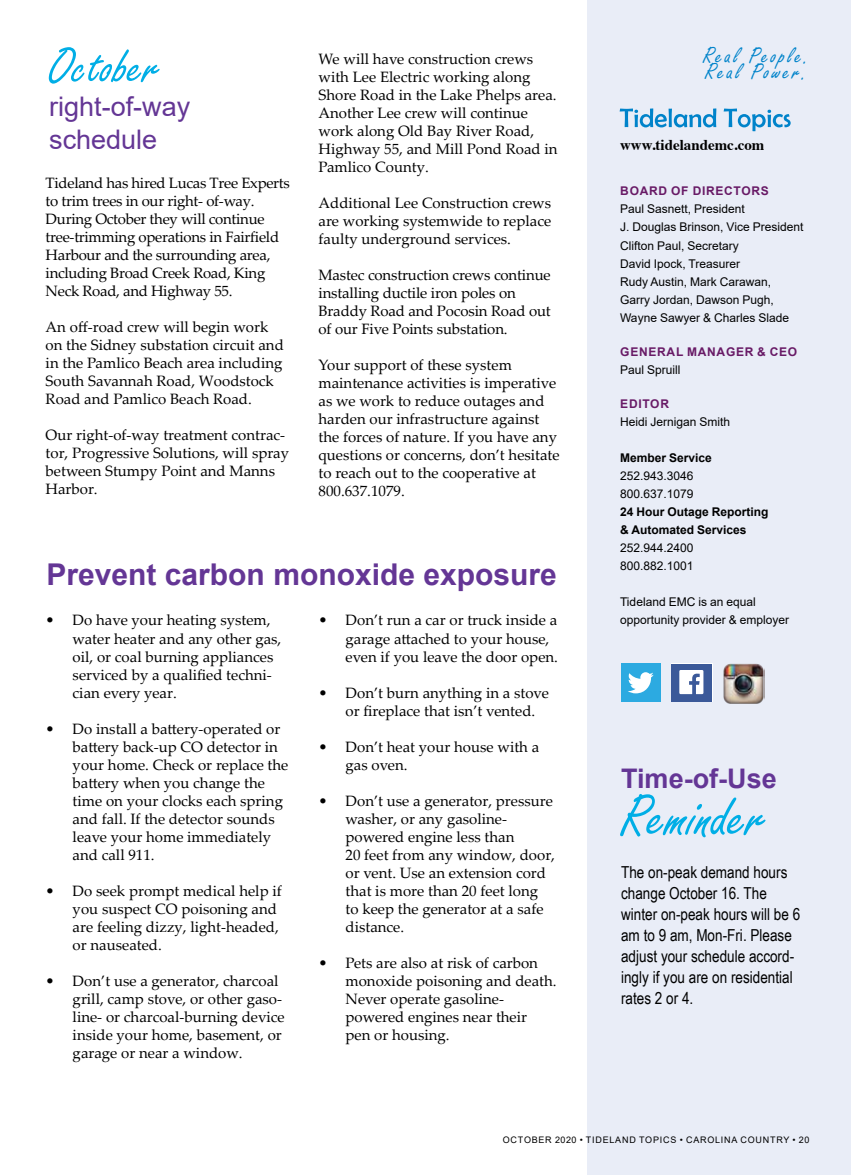
<style>
.page{position:relative;width:851px;height:1175px;background:#fff}
.page>*{position:absolute;margin:0;border:0;box-sizing:border-box;transform-origin:0 0}
.t1{font:63px "Freestyle Script";color:#00aee6}
.t2{font:54px "Freestyle Script";color:#00aee6}
.t3{font:700 30px "Arial";color:#643695}
.t4{font:27px/33px "Arial";color:#643695}
.t5{font:700 27px "Arial";color:#643695}
.t6{font:24px "Freestyle Script";letter-spacing:.1em;color:#0083ca}
.t7{font:16.5px/21px "Arial Narrow";color:#000}
.t8{font:15px/18px "Palatino Linotype";color:#000}
.t9{font:15px/18px "Palatino Linotype";letter-spacing:-.02em;color:#000}
.t10{font:700 15px "Times";color:#000}
.t11{font:12px/18px "Arial";color:#000}
.t12{font:700 12px/18px "Arial";color:#000}
.t13{font:700 12px "Arial";letter-spacing:.06em;color:#681a66}
.t14{font:9px "Arial";letter-spacing:.085em;color:#000}
</style>
<div class="page">
<div style="left:587px;top:0;width:263px;height:1174px;background:#e9edf7"></div>
<svg style="left:619px;top:108px;width:171px;height:23px"></svg>
<img style="left:723px;top:663px;width:41px;height:41px">
<div style="left:621px;top:663px;width:39px;height:39px;background:#2caae1"></div>
<svg style="left:628px;top:672px;width:25px;height:21px"></svg>
<div style="left:671px;top:663px;width:41px;height:39px;background:#3b5999"></div>
<svg style="left:679px;top:670px;width:24px;height:24px"></svg>
<h2 class="t2" style="left:49px;top:37px;width:112px">October</h2>
<h3 class="t4" style="left:49px;top:90px;width:143px">right-of-way schedule</h3>
<p class="t9" style="left:46px;top:173px;width:246px">Tideland has hired Lucas Tree Experts to trim trees in our right- of-way.<br>During October they will continue tree-trimming operations in Fairfield Harbour and the surrounding area, including Broad Creek Road, King Neck Road, and Highway 55.</p>
<p class="t8" style="left:46px;top:317px;width:240px">An off-road crew will begin work on the Sidney substation circuit and in the Pamlico Beach area including<br>South Savannah Road, Woodstock<br>Road and Pamlico Beach Road.</p>
<p class="t8" style="left:46px;top:425px;width:245px">Our right-of-way treatment contrac&shy;tor, Progressive Solutions, will spray between Stumpy Point and Manns<br>Harbor.</p>
<p class="t8" style="left:318px;top:49px;width:240px">We will have construction crews with Lee Electric working along<br>Shore Road in the Lake Phelps area.<br>Another Lee crew will continue work along Old Bay River Road,<br>Highway 55, and Mill Pond Road in<br>Pamlico County.</p>
<p class="t8" style="left:318px;top:193px;width:234px;text-align:justify">Additional Lee Construction crews are working systemwide to replace faulty underground services.</p>
<p class="t8" style="left:318px;top:265px;width:234px">Mastec construction crews continue installing ductile iron poles on Braddy Road and Pocosin Road out of our Five Points substation.</p>
<p class="t8" style="left:318px;top:355px;width:243px">Your support of these system maintenance activities is imperative as we work to reduce outages and harden our infrastructure against the forces of nature. If you have any questions or concerns, don’t hesitate to reach out to the cooperative at<br>800.637.1079.</p>
<h3 class="t3" style="left:46px;top:553px;width:512px">Prevent carbon monoxide exposure</h3>
<p class="t8" style="left:73px;top:611px;width:210px;text-indent:-27px">• Do have your heating system, water heater and any other gas, oil, or coal burning appliances serviced by a qualified techni&shy;cian every year.</p>
<p class="t8" style="left:73px;top:719px;width:217px;text-indent:-27px">• Do install a battery-operated or battery back-up CO detector in your home. Check or replace the battery when you change the time on your clocks each spring and fall. If the detector sounds leave your home immediately and call 911.</p>
<p class="t8" style="left:73px;top:881px;width:211px;text-indent:-27px">• Do seek prompt medical help if you suspect CO poisoning and are feeling dizzy, light-headed, or nauseated.</p>
<p class="t8" style="left:73px;top:971px;width:213px;text-indent:-27px">• Don’t use a generator, charcoal grill, camp stove, or other gaso&shy;line- or charcoal-burning device inside your home, basement, or garage or near a window.</p>
<p class="t8" style="left:345px;top:611px;width:214px;text-indent:-27px">• Don’t run a car or truck inside a garage attached to your house, even if you leave the door open.</p>
<p class="t8" style="left:345px;top:683px;width:205px;text-indent:-27px">• Don’t burn anything in a stove or fireplace that isn’t vented.</p>
<p class="t8" style="left:345px;top:737px;width:195px;text-indent:-27px">• Don’t heat your house with a gas oven.</p>
<p class="t8" style="left:345px;top:791px;width:211px;text-indent:-27px">• Don’t use a generator, pressure washer, or any gasoline&shy;powered engine less than<br>20 feet from any window, door, or vent. Use an extension cord that is more than 20 feet long<br>to keep the generator at a safe distance.</p>
<p class="t8" style="left:345px;top:953px;width:212px;text-indent:-27px">• Pets are also at risk of carbon monoxide poisoning and death.<br>Never operate gasoline&shy;powered engines near their<br>pen or housing.</p>
<h3 class="t6" style="left:703px;top:43px;width:108px">Real People.</h3>
<h3 class="t6" style="left:705px;top:59px;width:104px">Real Power.</h3>
<p class="t10" style="left:620px;top:131px;width:146px">www.tidelandemc.com</p>
<p class="t13" style="left:620px;top:183px;width:150px">BOARD OF DIRECTORS</p>
<p class="t11" style="left:620px;top:200px;width:185px">Paul Sasnett, President<br>J. Douglas Brinson, Vice President<br>Clifton Paul, Secretary<br>David Ipock, Treasurer<br>Rudy Austin, Mark Carawan,<br>Garry Jordan, Dawson Pugh,<br>Wayne Sawyer &amp; Charles Slade</p>
<p class="t13" style="left:620px;top:343px;width:178px">GENERAL MANAGER &amp; CEO</p>
<p class="t11" style="left:620px;top:360px;width:62px">Paul Spruill</p>
<p class="t13" style="left:620px;top:395px;width:50px">EDITOR</p>
<p class="t11" style="left:620px;top:413px;width:112px">Heidi Jernigan Smith</p>
<p class="t12" style="left:620px;top:449px;width:93px">Member Service</p>
<p class="t11" style="left:620px;top:467px;width:75px">252.943.3046<br>800.637.1079</p>
<p class="t12" style="left:620px;top:503px;width:150px">24 Hour Outage Reporting &amp; Automated Services</p>
<p class="t11" style="left:620px;top:539px;width:75px">252.944.2400<br>800.882.1001</p>
<p class="t11" style="left:620px;top:593px;width:171px">Tideland EMC is an equal opportunity provider &amp; employer</p>
<h3 class="t5" style="left:621px;top:759px;width:157px">Time-of-Use</h3>
<h1 class="t1" style="left:621px;top:782px;width:146px">Reminder</h1>
<p class="t7" style="left:621px;top:861px;width:180px">The on-peak demand hours change October 16. The winter on-peak hours will be 6 am to 9 am, Mon-Fri. Please adjust your schedule accord&shy;ingly if you are on residential rates 2 or 4.</p>
<p class="t14" style="left:503px;top:1133px;width:308px">OCTOBER 2020 • TIDELAND TOPICS • CAROLINA COUNTRY • 20</p>
</div>
